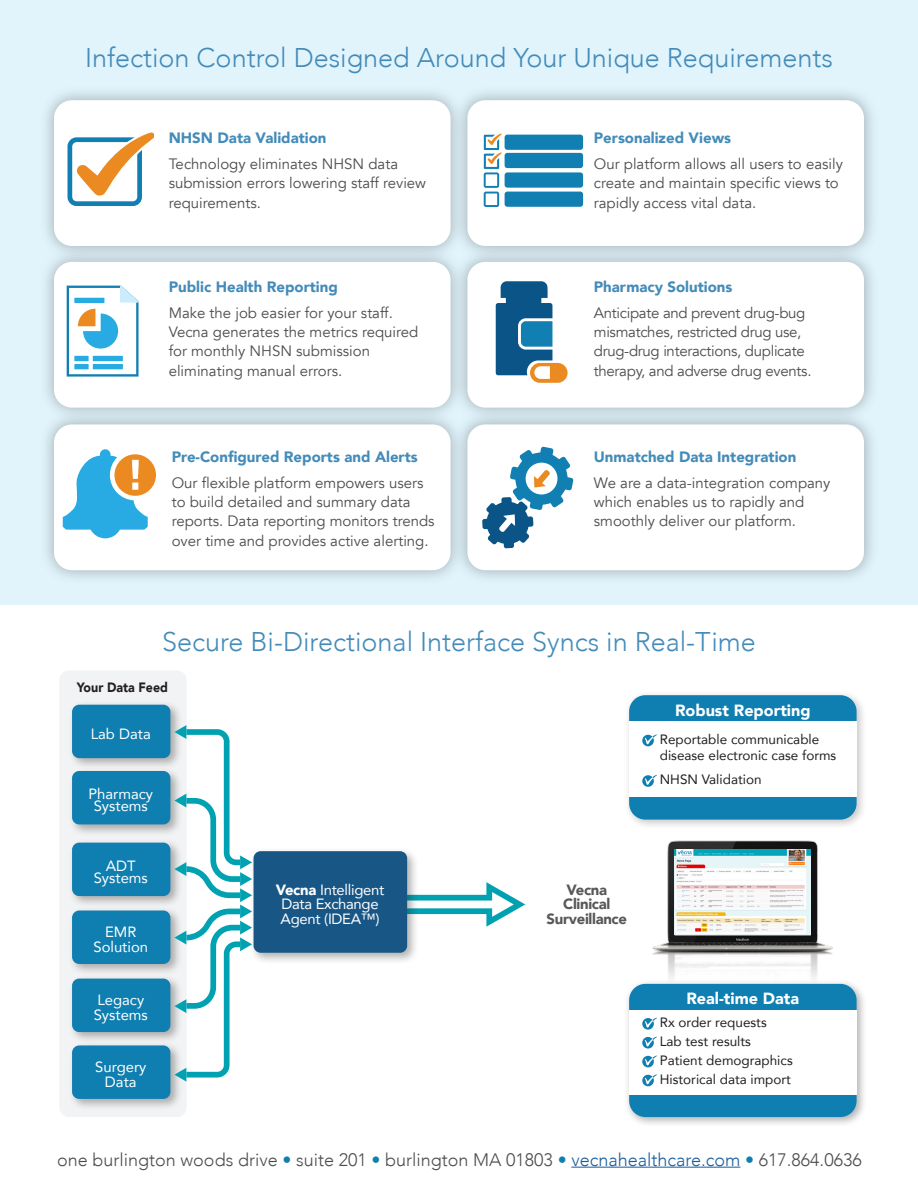
<style>
.page{position:relative;width:918px;height:1188px;background:#fff}
.page>*{position:absolute;margin:0;border:0;box-sizing:border-box;transform-origin:0 0}
.HEADERS-0{font:300 27px "Avenir";color:#438bb9}
.t1{font:300 18px "Avenir";color:#4b4c4d}
.t2{font:900 16.2px "Avenir";color:#fff}
.heading{font:15px/19.2px "Avenir";color:#4b4c4d}
.heading-2{font:900 15px "Avenir";color:#438bb9}
.heading-3{font:15px/19.2px "Avenir";letter-spacing:-.02em;color:#4b4c4d}
.t3{font:14.85px "Avenir";color:#fff}
.t4{font:14.85px "Avenir";letter-spacing:-.02em;color:#fff}
.t5{font:900 14.85px/14.9px "Avenir";letter-spacing:-.02em;color:#57585a;text-align:center}
.t6{font:13.5px/16.2px "Avenir";color:#231f20}
.t7{font:900 13.5px "Avenir";color:#231f20;scale:.92 1}
.s1{font-weight:900}
.s2{color:#0f7eb0}
.s3{color:#175d9e}
</style>
<div class="page">
<div style="left:59px;top:670px;width:128px;height:447px;background:#f2f3f4;border-radius:10px"></div>
<div style="left:68px;top:701px;width:115px;height:69px;background:#231f20;opacity:.35"></div>
<div style="left:72px;top:705px;width:98px;height:53px;background:#0f7eb0;border-radius:7px"></div>
<div style="left:68px;top:767px;width:115px;height:69px;background:#231f20;opacity:.35"></div>
<div style="left:72px;top:771px;width:98px;height:53px;background:#0f7eb0;border-radius:7px"></div>
<div style="left:68px;top:838px;width:115px;height:70px;background:#231f20;opacity:.35"></div>
<div style="left:72px;top:843px;width:98px;height:53px;background:#0f7eb0;border-radius:7px"></div>
<div style="left:68px;top:906px;width:115px;height:70px;background:#231f20;opacity:.35"></div>
<div style="left:72px;top:911px;width:98px;height:53px;background:#0f7eb0;border-radius:7px"></div>
<div style="left:68px;top:974px;width:115px;height:70px;background:#231f20;opacity:.35"></div>
<div style="left:72px;top:979px;width:98px;height:53px;background:#0f7eb0;border-radius:7px"></div>
<div style="left:68px;top:1041px;width:115px;height:70px;background:#231f20;opacity:.35"></div>
<div style="left:72px;top:1045px;width:98px;height:54px;background:#0f7eb0;border-radius:7px"></div>
<div style="left:624px;top:690px;width:243px;height:140px;background:#231f20;opacity:.25"></div>
<div style="left:629px;top:695px;width:228px;height:125px;background:#0f7eb0;border-radius:16px"></div>
<div style="left:629px;top:721px;width:228px;height:75px;background:#fff"></div>
<svg style="left:642px;top:734px;width:15px;height:12px"></svg>
<svg style="left:642px;top:775px;width:15px;height:12px"></svg>
<div style="left:624px;top:979px;width:243px;height:148px;background:#231f20;opacity:.35"></div>
<div style="left:629px;top:984px;width:228px;height:133px;background:#0f7eb0;border-radius:16px"></div>
<div style="left:629px;top:1010px;width:228px;height:85px;background:#fff"></div>
<svg style="left:642px;top:1018px;width:15px;height:12px"></svg>
<svg style="left:642px;top:1037px;width:15px;height:12px"></svg>
<svg style="left:642px;top:1055px;width:15px;height:12px"></svg>
<svg style="left:642px;top:1074px;width:15px;height:12px"></svg>
<img style="left:624px;top:824px;width:243px;height:159px">
<svg style="left:174px;top:725px;width:75px;height:357px"></svg>
<svg style="left:419px;top:882px;width:106px;height:45px"></svg>
<div style="left:249px;top:847px;width:170px;height:118px;background:#231f20;opacity:.35"></div>
<div style="left:254px;top:851px;width:153px;height:102px;background:#185686;border-radius:7px"></div>
<hr style="left:571px;top:1167px;width:169px;height:1px;background:#175d9e">
<div style="left:0;top:0;width:918px;height:605px;background:#e1f4fc"></div>
<div style="left:39px;top:409px;width:427px;height:177px;background:#231f20;opacity:.35"></div>
<div style="left:54px;top:424px;width:397px;height:146px;background:#fff;border-radius:18px"></div>
<div style="left:452px;top:409px;width:427px;height:177px;background:#231f20;opacity:.35"></div>
<div style="left:467px;top:424px;width:397px;height:146px;background:#fff;border-radius:18px"></div>
<div style="left:39px;top:247px;width:427px;height:176px;background:#231f20;opacity:.35"></div>
<div style="left:54px;top:262px;width:397px;height:146px;background:#fff;border-radius:18px"></div>
<div style="left:452px;top:247px;width:427px;height:176px;background:#231f20;opacity:.35"></div>
<div style="left:467px;top:262px;width:397px;height:146px;background:#fff;border-radius:18px"></div>
<div style="left:39px;top:85px;width:427px;height:177px;background:#231f20;opacity:.35"></div>
<div style="left:54px;top:100px;width:397px;height:146px;background:#fff;border-radius:18px"></div>
<div style="left:452px;top:85px;width:427px;height:177px;background:#231f20;opacity:.35"></div>
<div style="left:467px;top:100px;width:397px;height:146px;background:#fff;border-radius:18px"></div>
<svg style="left:496px;top:281px;width:72px;height:102px"></svg>
<div style="left:504px;top:539px;width:10px;height:9px;background:#0a5487;border-radius:2px"></div>
<div style="left:482px;top:519px;width:9px;height:10px;background:#0a5487;border-radius:2px"></div>
<svg style="left:486px;top:447px;width:87px;height:98px"></svg>
<div style="left:505px;top:135px;width:78px;height:15px;background:#127fb2;border-radius:3px"></div>
<div style="left:505px;top:153px;width:78px;height:15px;background:#127fb2;border-radius:3px"></div>
<div style="left:505px;top:172px;width:78px;height:16px;background:#127fb2;border-radius:3px"></div>
<svg style="left:484px;top:134px;width:18px;height:73px"></svg>
<div style="left:505px;top:192px;width:78px;height:15px;background:#127fb2;border-radius:3px"></div>
<svg style="left:67px;top:286px;width:72px;height:91px"></svg>
<div style="left:74px;top:298px;width:30px;height:5px;background:#27abe2"></div>
<div style="left:93px;top:356px;width:30px;height:5px;background:#27abe2"></div>
<div style="left:74px;top:356px;width:15px;height:5px;background:#27abe2"></div>
<div style="left:93px;top:364px;width:30px;height:5px;background:#27abe2"></div>
<div style="left:74px;top:364px;width:15px;height:5px;background:#27abe2"></div>
<div style="left:68px;top:137px;width:74px;height:69px;border:5px solid #127fb2;border-radius:7px"></div>
<svg style="left:70px;top:132px;width:83px;height:69px"></svg>
<svg style="left:63px;top:449px;width:93px;height:89px"></svg>
<img style="left:674px;top:849px;width:137px;height:86px">
<p class="HEADERS-0" style="left:85px;top:41px;width:749px">Infection Control Designed Around Your Unique Requirements</p>
<p class="heading-2" style="left:169px;top:125px;width:159px">NHSN Data Validation</p>
<p class="heading" style="left:169px;top:155px;width:259px">Technology eliminates NHSN data submission errors lowering staff review requirements.</p>
<p class="heading-2" style="left:169px;top:274px;width:171px">Public Health Reporting</p>
<p class="heading" style="left:169px;top:303px;width:251px">Make the job easier for your staff.<br>Vecna generates the metrics required for monthly NHSN submission eliminating manual errors.</p>
<p class="heading-2" style="left:172px;top:444px;width:248px">Pre-Configured Reports and Alerts</p>
<p class="heading" style="left:172px;top:474px;width:264px">Our flexible platform empowers users to build detailed and summary data reports. Data reporting monitors trends over time and provides active alerting.</p>
<p class="heading-2" style="left:594px;top:125px;width:139px">Personalized Views</p>
<p class="heading" style="left:594px;top:155px;width:251px">Our platform allows all users to easily create and maintain specific views to rapidly access vital data.</p>
<p class="heading-2" style="left:594px;top:274px;width:140px">Pharmacy Solutions</p>
<p class="heading-3" style="left:594px;top:303px;width:219px">Anticipate and prevent drug-bug mismatches, restricted drug use, drug-drug interactions, duplicate therapy, and adverse drug events.</p>
<p class="heading-2" style="left:594px;top:444px;width:204px">Unmatched Data Integration</p>
<p class="heading" style="left:594px;top:474px;width:238px">We are a data-integration company which enables us to rapidly and smoothly deliver our platform.</p>
<p class="HEADERS-0" style="left:162px;top:626px;width:595px">Secure Bi-Directional Interface Syncs in Real-Time</p>
<p class="t7" style="left:77px;top:676px;width:101px">Your Data Feed</p>
<p class="t3" style="left:91px;top:722px;width:61px">Lab Data</p>
<p class="t3" style="left:88px;top:782px;width:66px">Pharmacy</p>
<p class="t3" style="left:94px;top:794px;width:56px">Systems</p>
<p class="t3" style="left:106px;top:854px;width:31px">ADT</p>
<p class="t3" style="left:94px;top:866px;width:56px">Systems</p>
<p class="t3" style="left:105px;top:920px;width:33px">EMR</p>
<p class="t3" style="left:93px;top:935px;width:56px">Solution</p>
<p class="t3" style="left:97px;top:988px;width:48px">Legacy</p>
<p class="t3" style="left:94px;top:1003px;width:56px">Systems</p>
<p class="t3" style="left:95px;top:1055px;width:53px">Surgery</p>
<p class="t3" style="left:105px;top:1070px;width:33px">Data</p>
<p class="t4" style="left:276px;top:877px;width:110px"><span class="s1">Vecna</span> Intelligent</p>
<p class="t4" style="left:281px;top:892px;width:99px">Data Exchange</p>
<p class="t4" style="left:281px;top:907px;width:100px">Agent (IDEA™)</p>
<p class="t2" style="left:675px;top:696px;width:137px">Robust Reporting</p>
<p class="t6" style="left:660px;top:731px;width:178px">Reportable communicable disease electronic case forms</p>
<p class="t6" style="left:660px;top:771px;width:103px">NHSN Validation</p>
<p class="t5" style="left:566px;top:882px;width:42px">Vecna</p>
<p class="t5" style="left:547px;top:896px;width:82px">Clinical<br>Surveillance</p>
<p class="t2" style="left:686px;top:985px;width:114px">Real-time Data</p>
<p class="t6" style="left:660px;top:1014px;width:109px">Rx order requests</p>
<p class="t6" style="left:660px;top:1033px;width:93px">Lab test results</p>
<p class="t6" style="left:660px;top:1052px;width:135px">Patient demographics</p>
<p class="t6" style="left:660px;top:1071px;width:133px">Historical data import</p>
<p class="t1" style="left:57px;top:1149px;width:806px">one burlington woods drive <span class="s2">•</span> suite 201 <span class="s2">•</span> burlington MA 01803 <span class="s2">•</span> <span class="s3">vecnahealthcare.com</span> <span class="s2">•</span> 617.864.0636</p>
</div>
